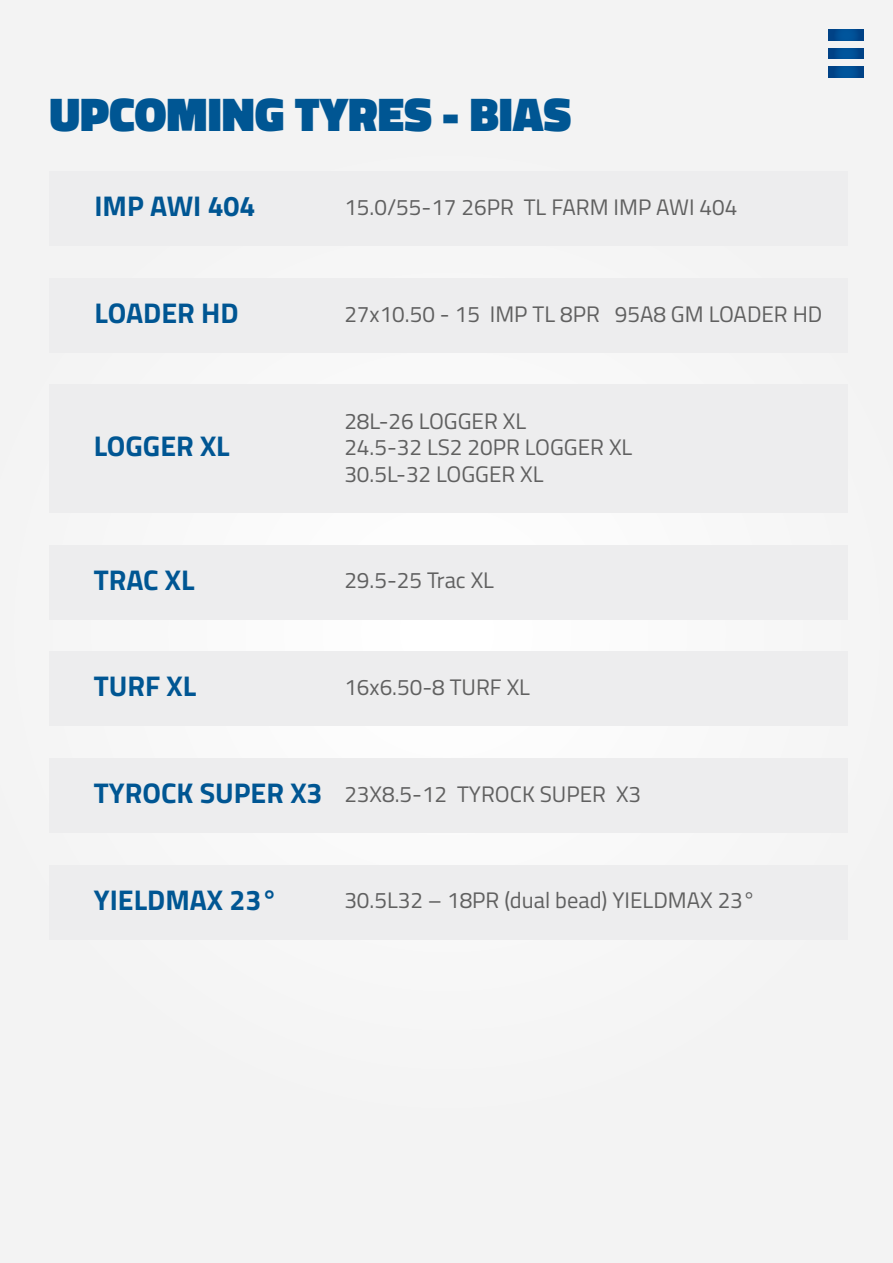
<style>
.page{position:relative;width:893px;height:1263px;background:#f3f3f3}
.page>*{position:absolute;margin:0;border:0;box-sizing:border-box;transform-origin:0 0}
.t1{font:900 48px "Titillium Web";color:#005693}
.t2{font:700 28.5px "Titillium Web";color:#005693}
.t3{font:22.5px/26.4px "Titillium Web";color:#606060}
.s1{font-weight:700;font-size:28.5px;color:#005693}
</style>
<div class="page">
<svg style="left:829px;top:30px;width:34px;height:11px"></svg>
<svg style="left:829px;top:67px;width:34px;height:11px"></svg>
<svg style="left:829px;top:48px;width:34px;height:11px"></svg>
<div style="left:49px;top:385px;width:799px;height:128px;background:#ededee"></div>
<div style="left:49px;top:171px;width:799px;height:75px;background:#ededee"></div>
<div style="left:49px;top:278px;width:799px;height:75px;background:#ededee"></div>
<div style="left:49px;top:545px;width:799px;height:74px;background:#ededee"></div>
<div style="left:49px;top:651px;width:799px;height:75px;background:#ededee"></div>
<div style="left:49px;top:758px;width:799px;height:75px;background:#ededee"></div>
<div style="left:49px;top:865px;width:799px;height:74px;background:#ededee"></div>
<h1 class="t1" style="left:49px;top:79px;width:523px">UPCOMING TYRES - BIAS</h1>
<p class="t2" style="left:94px;top:184px;width:163px">IMP AWI 404</p>
<p class="t3" style="left:344px;top:193px;width:395px">15.0/55-17 26PR TL FARM IMP AWI 404</p>
<p class="t2" style="left:94px;top:291px;width:146px">LOADER HD</p>
<p class="t3" style="left:344px;top:299px;width:480px">27x10.50 - 15 IMP TL 8PR 95A8 GM LOADER HD</p>
<p class="t2" style="left:94px;top:424px;width:138px">LOGGER XL</p>
<p class="t3" style="left:344px;top:406px;width:290px">28L-26 LOGGER XL<br>24.5-32 LS2 20PR LOGGER XL<br>30.5L-32 LOGGER XL</p>
<p class="t2" style="left:94px;top:558px;width:102px">TRAC XL</p>
<p class="t3" style="left:344px;top:566px;width:151px">29.5-25 Trac XL</p>
<p class="t2" style="left:94px;top:665px;width:104px">TURF XL</p>
<p class="t3" style="left:344px;top:673px;width:187px">16x6.50-8 TURF XL</p>
<p class="t3" style="left:94px;top:780px;width:549px"><span class="s1">TYROCK SUPER X3</span> 23X8.5-12 TYROCK SUPER X3</p>
<p class="t2" style="left:94px;top:878px;width:185px">YIELDMAX 23°</p>
<p class="t3" style="left:344px;top:886px;width:413px">30.5L32 – 18PR (dual bead) YIELDMAX 23°</p>
</div>
